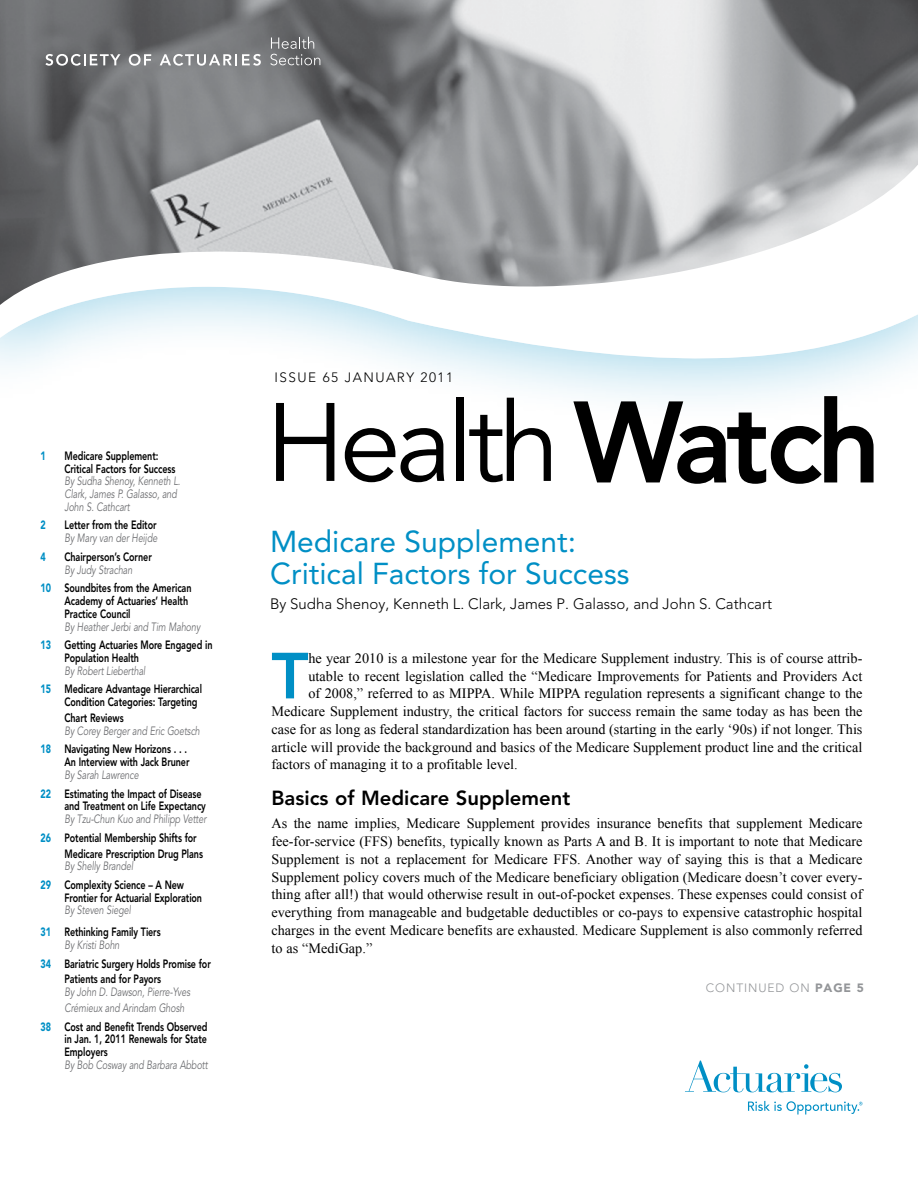
<style>
.page{position:relative;width:918px;height:1188px;background:#fff}
.page>*{position:absolute;margin:0;border:0;box-sizing:border-box;transform-origin:0 0}
.t1{font:110.1px "Avenir";letter-spacing:-.05em;color:#000}
.t2{font:800 64.5px "Avenir";color:#008fc5}
.t3{font:30px/31.5px "Avenir";color:#008fc5}
.t4{font:800 20.25px "Avenir";color:#000}
.t5{font:300 15px "Avenir";color:#000}
.t6{font:14.25px/17.7px "Times New Roman";color:#000;text-align:justify}
.t7{font:300 13.5px "Avenir";letter-spacing:.11em;color:#000}
.t8{font:800 12px/18.8px "Avenir";letter-spacing:-.01em;color:#000;scale:.75 1}
.t9{font:italic 12px/12.8px "Avenir";letter-spacing:-.01em;color:#6d6e71;scale:.75 1}
.t10{font:300 12px "Avenir";letter-spacing:.075em;color:#939598}
.t11{font:900 12px "Avenir";color:#008fc5;scale:.75 1}
.s1{font-weight:400;font-style:italic;color:#6d6e71}
.s2{font-weight:900;color:#008fc5}
.s3{font-weight:900;font-style:normal;color:#008fc5}
.s4{font-weight:800;font-style:normal;color:#000}
.s5{font-weight:500}
.s6{font-weight:900}
</style>
<div class="page">
<div style="left:0;top:0;width:918px;height:428px;background:#008fc5;opacity:.35"></div>
<svg style="left:2px;top:310px;width:916px;height:73px"></svg>
<img style="left:0;top:0;width:918px;height:310px">
<svg style="left:571px;top:395px;width:304px;height:89px"></svg>
<svg style="left:685px;top:1061px;width:157px;height:31px"></svg>
<svg style="left:748px;top:1101px;width:114px;height:14px"></svg>
<svg style="left:45px;top:54px;width:76px;height:12px"></svg>
<svg style="left:129px;top:54px;width:22px;height:12px"></svg>
<svg style="left:160px;top:54px;width:101px;height:12px"></svg>
<svg style="left:270px;top:37px;width:50px;height:28px"></svg>
<p class="t11" style="left:40px;top:448px;width:9px">1</p>
<p class="t8" style="left:65px;top:449px;width:149px;line-height:12.8px">Medicare Supplement:<br>Critical Factors for Success</p>
<p class="t9" style="left:65px;top:475px;width:156px">By Sudha Shenoy, Kenneth L.<br>Clark, James P. Galasso, and<br>John S. Cathcart</p>
<p class="t11" style="left:40px;top:518px;width:9px">2</p>
<p class="t8" style="left:65px;top:516px;width:124px">Letter from the Editor</p>
<p class="t9" style="left:65px;top:532px;width:125px">By Mary van der Heijde</p>
<p class="t11" style="left:40px;top:549px;width:9px">4</p>
<p class="t8" style="left:65px;top:547px;width:118px">Chairperson’s Corner</p>
<p class="t8" style="left:40px;top:560px;width:203px;text-indent:24px"><span class="s1">By Judy Strachan<br></span><span class="s2">10</span> Soundbites from the American</p>
<p class="t8" style="left:65px;top:595px;width:166px;line-height:12.8px">Academy of Actuaries’ Health<br>Practice Council</p>
<p class="t8" style="left:40px;top:617px;width:231px;text-indent:24px"><span class="s1">By Heather Jerbi and Tim Mahony<br></span><span class="s2">13</span> Getting Actuaries More Engaged in</p>
<p class="t8" style="left:65px;top:649px;width:101px">Population Health</p>
<p class="t8" style="left:40px;top:661px;width:217px;text-indent:24px"><span class="s1">By Robert Lieberthal<br></span><span class="s2">15</span> Medicare Advantage Hierarchical</p>
<p class="t8" style="left:65px;top:694px;width:179px;line-height:15.8px">Condition Categories: Targeting<br>Chart Reviews</p>
<p class="t9" style="left:40px;top:722px;width:214px;line-height:18.8px;text-indent:24px">By Corey Berger and Eric Goetsch<br><span class="s3">18</span> <span class="s4">Navigating New Horizons . . .</span></p>
<p class="t8" style="left:64px;top:753px;width:168px">An Interview with Jack Bruner</p>
<p class="t8" style="left:40px;top:765px;width:216px;text-indent:24px"><span class="s1">By Sarah Lawrence<br></span><span class="s2">22</span> Estimating the Impact of Disease</p>
<p class="t8" style="left:64px;top:797px;width:190px">and Treatment on Life Expectancy</p>
<p class="t9" style="left:40px;top:810px;width:223px;line-height:18.8px;text-indent:24px">By Tzu-Chun Kuo and Philipp Vetter<br><span class="s3">26</span> <span class="s4">Potential Membership Shifts for</span></p>
<p class="t8" style="left:64px;top:844px;width:186px">Medicare Prescription Drug Plans</p>
<p class="t8" style="left:40px;top:857px;width:193px;text-indent:24px"><span class="s1">By Shelly Brandel<br></span><span class="s2">29</span> Complexity Science – A New</p>
<p class="t8" style="left:64px;top:888px;width:185px">Frontier for Actuarial Exploration</p>
<p class="t8" style="left:40px;top:899px;width:162px;line-height:21.8px;text-align:center"><span class="s1">By Steven Siegel<br></span><span class="s2">31</span> Rethinking Family Tiers</p>
<p class="t8" style="left:40px;top:935px;width:229px;text-indent:24px"><span class="s1">By Kristi Bohn<br></span><span class="s2">34</span> Bariatric Surgery Holds Promise for</p>
<p class="t8" style="left:64px;top:970px;width:130px">Patients and for Payors</p>
<p class="t9" style="left:64px;top:984px;width:169px;line-height:15.8px">By John D. Dawson, Pierre-Yves<br>Crémieux and Arindam Ghosh</p>
<p class="t8" style="left:64px;top:1020px;width:192px;line-height:12.8px;text-align:justify;text-indent:-24px"><span class="s2">38</span> Cost and Benefit Trends Observed in Jan. 1, 2011 Renewals for State Employers</p>
<p class="t9" style="left:64px;top:1059px;width:193px">By Bob Cosway and Barbara Abbott</p>
<p class="t7" style="left:274px;top:369px;width:180px">ISSUE 65 January 2011</p>
<h1 class="t1" style="left:265px;top:380px;width:615px">Health <span class="s5">Watch</span></h1>
<h3 class="t3" style="left:270px;top:526px;width:361px">Medicare Supplement:<br>Critical Factors for Success</h3>
<p class="t5" style="left:270px;top:595px;width:504px">By Sudha Shenoy, Kenneth L. Clark, James P. Galasso, and John S. Cathcart</p>
<h2 class="t2" style="left:272px;top:638px;width:39px">T</h2>
<p class="t6" style="left:309px;top:649px;width:555px">he year 2010 is a milestone year for the Medicare Supplement industry. This is of course attrib-</p>
<p class="t6" style="left:309px;top:667px;width:555px">utable to recent legislation called the “Medicare Improvements for Patients and Providers Act</p>
<p class="t6" style="left:309px;top:685px;width:556px">of 2008,” referred to as MIPPA. While MIPPA regulation represents a significant change to the</p>
<p class="t6" style="left:271px;top:702px;width:593px">Medicare Supplement industry, the critical factors for success remain the same today as has been the</p>
<p class="t6" style="left:271px;top:720px;width:593px">case for as long as federal standardization has been around (starting in the early ‘90s) if not longer. This</p>
<p class="t6" style="left:271px;top:738px;width:593px">article will provide the background and basics of the Medicare Supplement product line and the critical</p>
<p class="t6" style="left:271px;top:756px;width:248px">factors of managing it to a profitable level.</p>
<h3 class="t4" style="left:272px;top:786px;width:300px">Basics of Medicare Supplement</h3>
<p class="t6" style="left:272px;top:814px;width:593px">As the name implies, Medicare Supplement provides insurance benefits that supplement Medicare fee-for-service (FFS) benefits, typically known as Parts A and B. It is important to note that Medicare Supplement is not a replacement for Medicare FFS. Another way of saying this is that a Medicare Supplement policy covers much of the Medicare beneficiary obligation (Medicare doesn’t cover every&shy;thing after all!) that would otherwise result in out-of-pocket expenses. These expenses could consist of everything from manageable and budgetable deductibles or co-pays to expensive catastrophic hospital charges in the event Medicare benefits are exhausted. Medicare Supplement is also commonly referred to as “MediGap.”</p>
<p class="t10" style="left:706px;top:981px;width:160px">Conti nued on <span class="s6">page 5</span></p>
</div>
